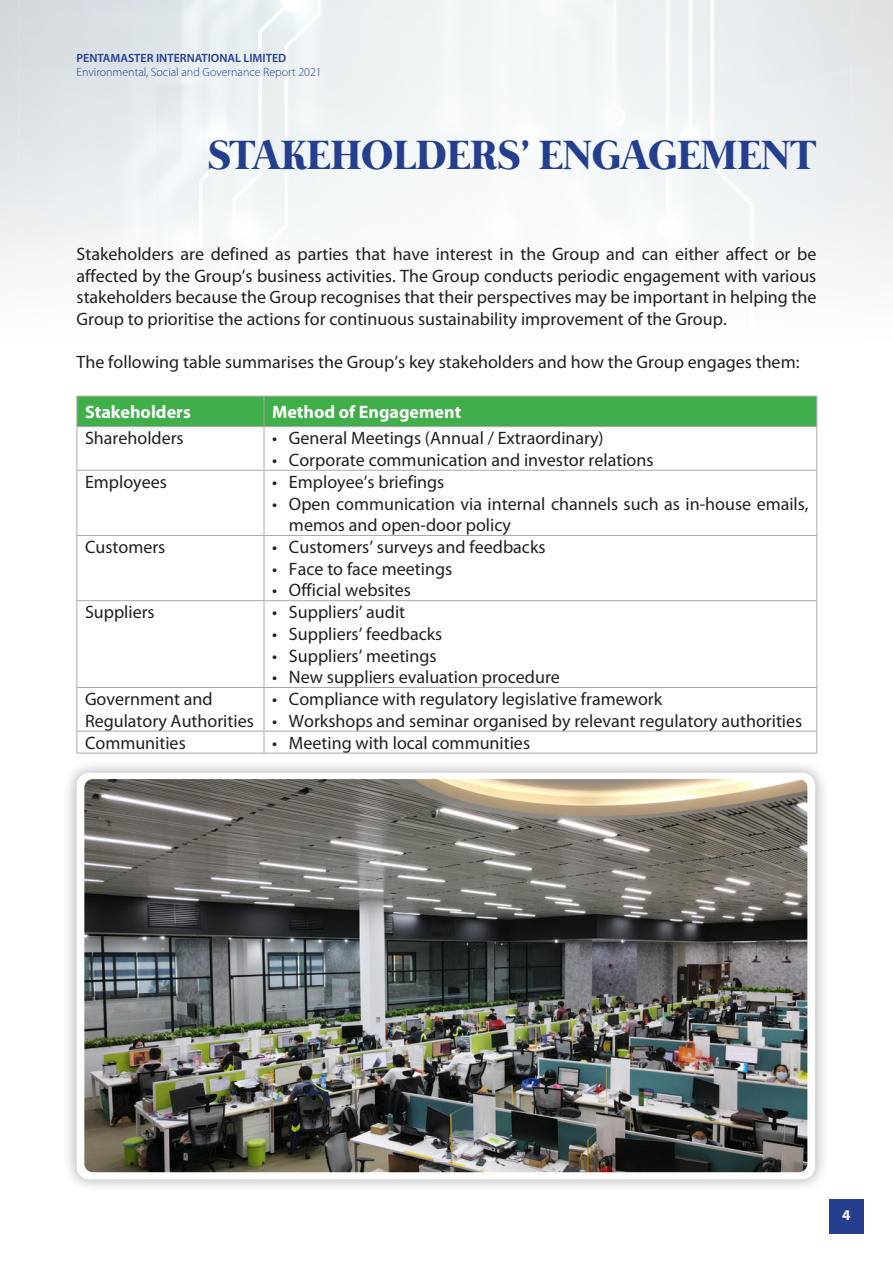
<style>
.page{position:relative;width:893px;height:1263px;background:#fff}
.page>*{position:absolute;margin:0;border:0;box-sizing:border-box;transform-origin:0 0}
.t1{font:700 42px "Mermaid";color:#253f8e}
.t2{font:18px/21.6px "Myriad Pro";color:#231f20;text-align:justify}
.t3{font:700 18px "Myriad Pro";color:#fff}
.t4{font:700 15px "Myriad Pro";color:#fff}
.t5{font:300 12px "Myriad Pro";color:#253f8e}
.t6{font:600 12px "Myriad Pro";color:#253f8e}
</style>
<div class="page">
<div style="left:829px;top:1199px;width:34px;height:34px;background:#253f8e"></div>
<div style="left:78px;top:397px;width:738px;height:29px;background:#40ae49"></div>
<hr style="left:77px;top:396px;width:187px;height:1px;background:#a8a9ad">
<hr style="left:77px;top:396px;width:1px;height:30px;background:#a8a9ad">
<hr style="left:264px;top:396px;width:553px;height:1px;background:#a8a9ad">
<hr style="left:264px;top:396px;width:1px;height:30px;background:#a8a9ad">
<hr style="left:816px;top:396px;width:1px;height:30px;background:#a8a9ad">
<hr style="left:77px;top:426px;width:187px;height:1px;background:#a8a9ad">
<hr style="left:77px;top:427px;width:1px;height:43px;background:#a8a9ad">
<hr style="left:264px;top:426px;width:553px;height:1px;background:#a8a9ad">
<hr style="left:264px;top:427px;width:1px;height:43px;background:#a8a9ad">
<hr style="left:816px;top:427px;width:1px;height:43px;background:#a8a9ad">
<hr style="left:77px;top:470px;width:187px;height:1px;background:#a8a9ad">
<hr style="left:77px;top:471px;width:1px;height:64px;background:#a8a9ad">
<hr style="left:264px;top:470px;width:553px;height:1px;background:#a8a9ad">
<hr style="left:264px;top:471px;width:1px;height:64px;background:#a8a9ad">
<hr style="left:816px;top:471px;width:1px;height:64px;background:#a8a9ad">
<hr style="left:77px;top:535px;width:187px;height:1px;background:#a8a9ad">
<hr style="left:77px;top:536px;width:1px;height:64px;background:#a8a9ad">
<hr style="left:264px;top:535px;width:553px;height:1px;background:#a8a9ad">
<hr style="left:264px;top:536px;width:1px;height:64px;background:#a8a9ad">
<hr style="left:816px;top:536px;width:1px;height:64px;background:#a8a9ad">
<hr style="left:77px;top:600px;width:187px;height:1px;background:#a8a9ad">
<hr style="left:77px;top:601px;width:1px;height:86px;background:#a8a9ad">
<hr style="left:264px;top:600px;width:553px;height:1px;background:#a8a9ad">
<hr style="left:264px;top:601px;width:1px;height:86px;background:#a8a9ad">
<hr style="left:816px;top:601px;width:1px;height:86px;background:#a8a9ad">
<hr style="left:77px;top:687px;width:187px;height:1px;background:#a8a9ad">
<hr style="left:77px;top:688px;width:1px;height:43px;background:#a8a9ad">
<hr style="left:264px;top:687px;width:553px;height:1px;background:#a8a9ad">
<hr style="left:264px;top:688px;width:1px;height:43px;background:#a8a9ad">
<hr style="left:816px;top:688px;width:1px;height:43px;background:#a8a9ad">
<hr style="left:77px;top:731px;width:187px;height:1px;background:#a8a9ad">
<svg style="left:77px;top:731px;width:1px;height:22px"></svg>
<hr style="left:264px;top:731px;width:553px;height:1px;background:#a8a9ad">
<svg style="left:264px;top:731px;width:1px;height:22px"></svg>
<svg style="left:816px;top:731px;width:1px;height:22px"></svg>
<hr style="left:77px;top:753px;width:187px;height:1px;background:#a8a9ad">
<hr style="left:264px;top:753px;width:553px;height:1px;background:#a8a9ad">
<div style="left:62px;top:758px;width:768px;height:436px;background:#231f20;opacity:.4"></div>
<div style="left:77px;top:773px;width:738px;height:406px;background:#fff;border-radius:13px"></div>
<img style="left:84px;top:779px;width:723px;height:393px">
<p class="t6" style="left:77px;top:51px;width:211px">PENTAMASTER INTERNATIONAL LIMITED</p>
<p class="t5" style="left:77px;top:66px;width:247px">Environmental, Social and Governance Report 2021</p>
<p class="t1" style="left:208px;top:132px;width:610px">STAKEHOLDERS’ ENGAGEMENT</p>
<p class="t2" style="left:77px;top:244px;width:741px">Stakeholders are defined as parties that have interest in the Group and can either affect or be affected by the Group’s business activities. The Group conducts periodic engagement with various stakeholders because the Group recognises that their perspectives may be important in helping the Group to prioritise the actions for continuous sustainability improvement of the Group.</p>
<p class="t2" style="left:77px;top:352px;width:724px">The following table summarises the Group’s key stakeholders and how the Group engages them:</p>
<p class="t3" style="left:85px;top:402px;width:107px">Stakeholders</p>
<p class="t3" style="left:272px;top:402px;width:191px">Method of Engagement</p>
<p class="t2" style="left:85px;top:428px;width:100px">Shareholders</p>
<p class="t2" style="left:272px;top:428px;width:333px">• General Meetings (Annual / Extraordinary)</p>
<p class="t2" style="left:272px;top:449px;width:383px">• Corporate communication and investor relations</p>
<p class="t2" style="left:85px;top:471px;width:83px">Employees</p>
<p class="t2" style="left:272px;top:471px;width:174px">• Employee’s briefings</p>
<p class="t2" style="left:289px;top:493px;width:521px;text-indent:-17px">• Open communication via internal channels such as in-house emails, memos and open-door policy</p>
<p class="t2" style="left:85px;top:537px;width:82px">Customers</p>
<p class="t2" style="left:272px;top:537px;width:275px">• Customers’ surveys and feedbacks</p>
<p class="t2" style="left:272px;top:558px;width:182px">• Face to face meetings</p>
<p class="t2" style="left:272px;top:580px;width:140px">• Official websites</p>
<p class="t2" style="left:85px;top:602px;width:71px">Suppliers</p>
<p class="t2" style="left:272px;top:602px;width:135px">• Suppliers’ audit</p>
<p class="t2" style="left:272px;top:623px;width:172px">• Suppliers’ feedbacks</p>
<p class="t2" style="left:272px;top:645px;width:166px">• Suppliers’ meetings</p>
<p class="t2" style="left:272px;top:667px;width:289px">• New suppliers evaluation procedure</p>
<p class="t2" style="left:85px;top:689px;width:129px">Government and</p>
<p class="t2" style="left:85px;top:710px;width:170px">Regulatory Authorities</p>
<p class="t2" style="left:272px;top:689px;width:392px">• Compliance with regulatory legislative framework</p>
<p class="t2" style="left:272px;top:710px;width:532px">• Workshops and seminar organised by relevant regulatory authorities</p>
<p class="t2" style="left:85px;top:732px;width:102px">Communities</p>
<p class="t2" style="left:272px;top:732px;width:259px">• Meeting with local communities</p>
<p class="t4" style="left:842px;top:1207px;width:10px">4</p>
</div>
